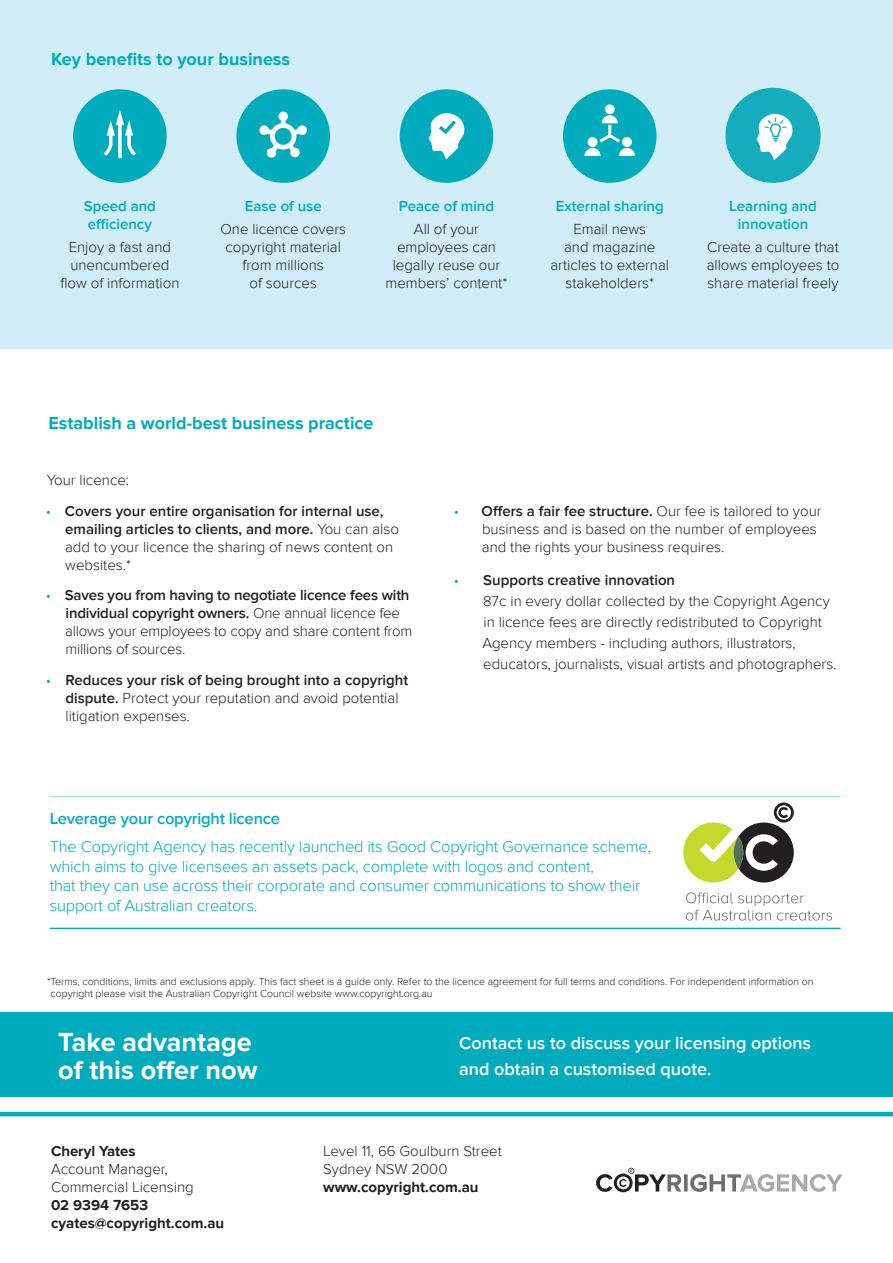
<style>
.page{position:relative;width:893px;height:1263px;background:#fff}
.page>*{position:absolute;margin:0;border:0;box-sizing:border-box;transform-origin:0 0}
._3_Subheading_1_-_CA{font:700 27px/27.8px "Proxima Nova";color:#fff}
._4_Body{font:600 18px "Proxima Nova";color:#fff}
._3_Subheading_1_-_CA-2{font:700 18px "Proxima Nova";color:#00acbc}
._2_Intro_Para_-_CA_T{font:300 16.5px "Proxima Nova";letter-spacing:-.01em;color:#00acbc}
._2_Intro_Para_-_CA_T-2{font:600 16.5px "Proxima Nova";letter-spacing:-.01em;color:#00acbc}
._4_Body-2{font:300 15px/18px "Proxima Nova";color:#231f20}
._4_Body_centred{font:300 15px/18px "Proxima Nova";color:#231f20;text-align:center}
.t1{font:600 15px/18px "Proxima Nova";color:#231f20}
._4_Body-3{font:700 15px/18px "Proxima Nova";color:#231f20}
._3_Subhead_2_centred{font:600 15px/18px "Proxima Nova";color:#00acbc}
._5_Disclaimer{font:300 10.5px/12.6px "Proxima Nova";color:#231f20}
.s1{font-weight:300;color:#00acbc}
.s2{font-weight:300}
.s3{color:#00acbc}
.s4{font-weight:600}
.s5{font-weight:700}
</style>
<div class="page">
<div style="left:0;top:0;width:893px;height:349px;background:#d1edf7"></div>
<hr style="left:0;top:1112px;width:893px;height:4px;background:#00acbc">
<div style="left:0;top:1012px;width:893px;height:84px;background:#00acbc"></div>
<div style="left:236px;top:89px;width:94px;height:94px;background:#00acbc;border-radius:50%"></div>
<div style="left:73px;top:89px;width:94px;height:94px;background:#00acbc;border-radius:50%"></div>
<div style="left:400px;top:89px;width:93px;height:94px;background:#00acbc;border-radius:50%"></div>
<div style="left:563px;top:89px;width:94px;height:94px;background:#00acbc;border-radius:50%"></div>
<svg style="left:428px;top:113px;width:37px;height:46px"></svg>
<svg style="left:104px;top:110px;width:32px;height:48px"></svg>
<svg style="left:259px;top:112px;width:48px;height:46px"></svg>
<div style="left:605px;top:104px;width:10px;height:10px;background:#fff;border-radius:50%"></div>
<div style="left:588px;top:137px;width:9px;height:10px;background:#fff;border-radius:50%"></div>
<svg style="left:584px;top:148px;width:17px;height:8px"></svg>
<div style="left:622px;top:137px;width:10px;height:10px;background:#fff;border-radius:50%"></div>
<svg style="left:619px;top:148px;width:16px;height:8px"></svg>
<svg style="left:600px;top:115px;width:20px;height:27px"></svg>
<svg style="left:596px;top:1168px;width:247px;height:24px"></svg>
<div style="left:726px;top:89px;width:94px;height:93px;background:#15acbd;border-radius:50%"></div>
<div style="left:725px;top:88px;width:96px;height:95px;border:2px solid #15acbd;border-radius:50%"></div>
<svg style="left:756px;top:114px;width:37px;height:46px"></svg>
<hr style="left:50px;top:928px;width:791px;height:4px;background:#00acbc">
<svg style="left:686px;top:892px;width:146px;height:28px"></svg>
<svg style="left:683px;top:802px;width:111px;height:80px"></svg>
<svg style="left:734px;top:836px;width:9px;height:33px"></svg>
<div style="left:43px;top:929px;width:801px;height:12px;background:#fff"></div>
<p class="_3_Subheading_1_-_CA-2" style="left:51px;top:49px;width:241px">Key benefits to your business</p>
<p class="_3_Subhead_2_centred" style="left:84px;top:198px;width:74px">Speed and efficiency</p>
<p class="_4_Body_centred" style="left:60px;top:238px;width:121px">Enjoy a fast and unencumbered flow of information</p>
<p class="_3_Subhead_2_centred" style="left:245px;top:198px;width:78px">Ease of use</p>
<p class="_4_Body_centred" style="left:220px;top:220px;width:127px">One licence covers copyright material from millions<br>of sources</p>
<p class="_3_Subhead_2_centred" style="left:399px;top:198px;width:97px">Peace of mind</p>
<p class="_4_Body_centred" style="left:386px;top:220px;width:123px">All of your employees can legally reuse our members’ content*</p>
<p class="_3_Subhead_2_centred" style="left:556px;top:198px;width:110px">External sharing</p>
<p class="_4_Body_centred" style="left:550px;top:220px;width:120px">Email news<br>and magazine articles to external stakeholders*</p>
<p class="_3_Subhead_2_centred" style="left:729px;top:198px;width:89px;text-align:center">Learning and innovation</p>
<p class="_4_Body-2" style="left:707px;top:238px;width:134px;text-align:justify">Create a culture that allows employees to share material freely</p>
<p class="_3_Subheading_1_-_CA-2" style="left:48px;top:412px;width:327px">Establish a world-best business practice</p>
<p class="_4_Body-2" style="left:47px;top:471px;width:84px">Your licence:</p>
<p class="t1" style="left:65px;top:502px;width:335px;text-indent:-19px"><span class="s1">•</span> Covers your entire organisation for internal use, emailing articles to clients, and more. <span class="s2">You can also add to your licence the sharing of news content on websites.*</span></p>
<p class="_4_Body-2" style="left:65px;top:586px;width:349px;text-indent:-19px"><span class="s3">•</span> <span class="s4">Saves you from having to negotiate licence fees with individual copyright owners.</span> One annual licence fee allows your employees to copy and share content from millions of sources.</p>
<p class="_4_Body-2" style="left:65px;top:671px;width:344px;text-indent:-20px"><span class="s3">•</span> <span class="s4">Reduces your risk of being brought into a copyright dispute.</span> Protect your reputation and avoid potential litigation expenses.</p>
<p class="_4_Body-2" style="left:482px;top:502px;width:341px;text-indent:-28px"><span class="s3">•</span> <span class="s4">Offers a fair fee structure.</span> Our fee is tailored to your business and is based on the number of employees and the rights your business requires.</p>
<p class="_4_Body-2" style="left:482px;top:570px;width:356px;line-height:21px;text-indent:-28px"><span class="s3">•</span> <span class="s4">Supports creative innovation<br></span>87c in every dollar collected by the Copyright Agency in licence fees are directly redistributed to Copyright Agency members - including authors, illustrators, educators, journalists, visual artists and photographers.</p>
<p class="_2_Intro_Para_-_CA_T-2" style="left:50px;top:809px;width:232px">Leverage your copyright licence</p>
<p class="_2_Intro_Para_-_CA_T" style="left:50px;top:837px;width:603px">The Copyright Agency has recently launched its Good Copyright Governance scheme,</p>
<p class="_2_Intro_Para_-_CA_T" style="left:50px;top:857px;width:546px">which aims to give licensees an assets pack, complete with logos and content,</p>
<p class="_2_Intro_Para_-_CA_T" style="left:50px;top:876px;width:592px">that they can use across their corporate and consumer communications to show their</p>
<p class="_2_Intro_Para_-_CA_T" style="left:50px;top:896px;width:209px">support of Australian creators.</p>
<p class="_5_Disclaimer" style="left:51px;top:975px;width:764px;text-indent:-4px">*Terms, conditions, limits and exclusions apply. This fact sheet is a guide only. Refer to the licence agreement for full terms and conditions. For independent information on copyright please visit the Australian Copyright Council website www.copyright.org.au</p>
<p class="_3_Subheading_1_-_CA" style="left:58px;top:1029px;width:201px">Take advantage of this offer now</p>
<p class="_4_Body" style="left:459px;top:1032px;width:353px">Contact us to discuss your licensing options</p>
<p class="_4_Body" style="left:459px;top:1058px;width:254px">and obtain a customised quote.</p>
<p class="_4_Body-3" style="left:51px;top:1142px;width:175px">Cheryl Yates<br><span class="s2">Account Manager,<br>Commercial Licensing<br></span>02 9394 7653 cyates@copyright.com.au</p>
<p class="_4_Body-2" style="left:323px;top:1142px;width:180px">Level 11, 66 Goulburn Street<br>Sydney NSW 2000 <span class="s5">www.copyright.com.au</span></p>
</div>
